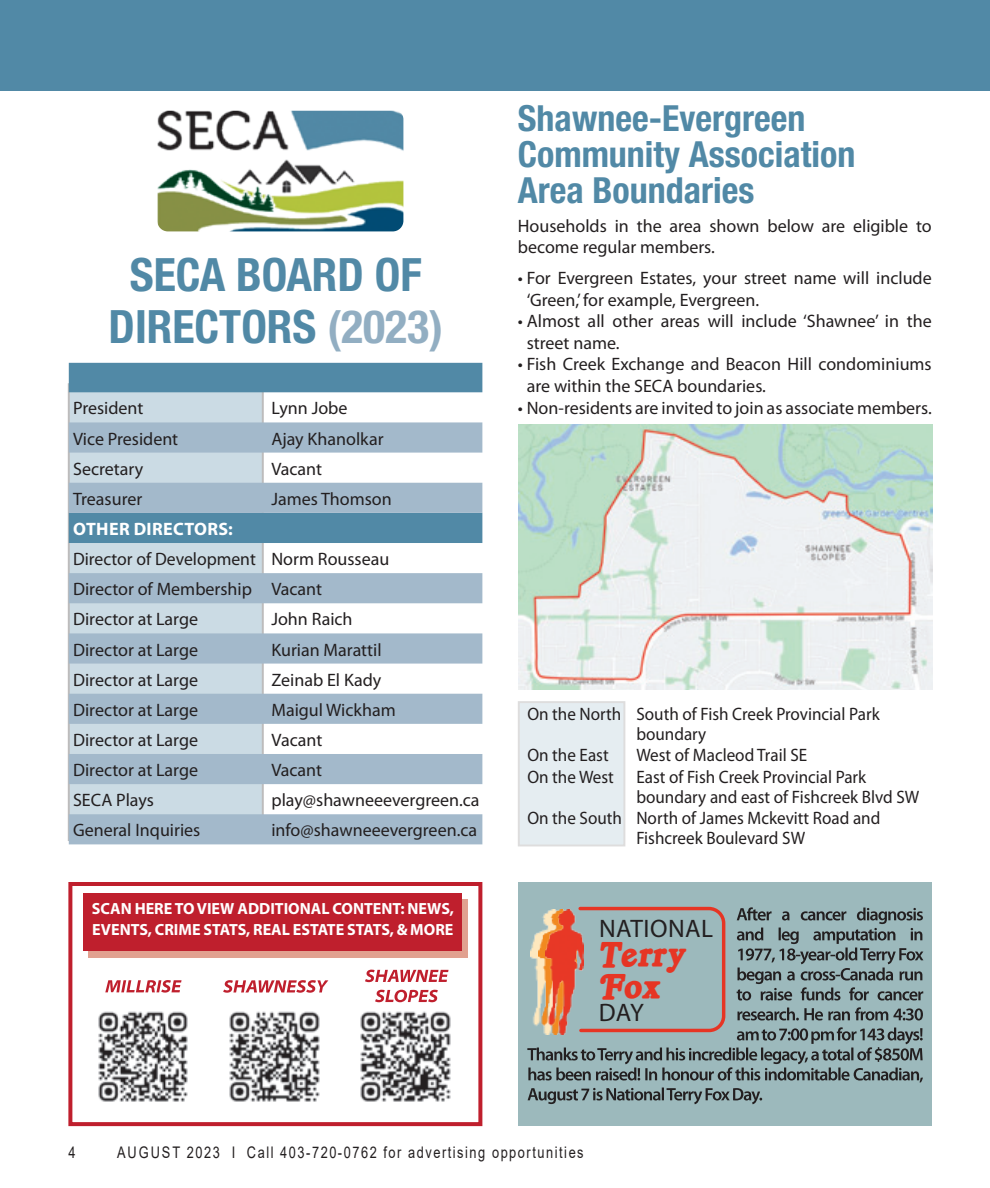
<style>
.page{position:relative;width:990px;height:1188px;background:#fff}
.page>*{position:absolute;margin:0;border:0;box-sizing:border-box;transform-origin:0 0}
.t1{font:700 condensed 46px/52px "Helvetica Neue LT Std";color:#5189a6;text-align:center}
.t2{font:39.2px/32.4px "Royal Acid";color:#e63524}
.t3{font:700 condensed 36px/36px "Helvetica Neue LT Std";color:#5189a6}
.t4{font:25.4px "Myriad Pro";letter-spacing:.02em;color:#231f20}
.t5{font:18px/21.6px "Myriad Pro";color:#231f20}
.t6{font:18px "Myriad Pro";color:#231f20;scale:.95 1}
.t7{font:700 18px "Myriad Pro";letter-spacing:.02em;color:#fff}
.t8{font:700 16.2px/20.4px "Myriad Pro";color:#fff}
.t9{font:16px "Arial";letter-spacing:.12em;color:#231f20;scale:.8 1}
.s1{color:#92aec2}
</style>
<div class="page">
<img style="left:229px;top:1011px;width:91px;height:91px">
<svg style="left:223px;top:980px;width:105px;height:13px"></svg>
<img style="left:360px;top:1011px;width:91px;height:91px">
<svg style="left:375px;top:990px;width:63px;height:12px"></svg>
<svg style="left:365px;top:970px;width:84px;height:12px"></svg>
<img style="left:98px;top:1011px;width:90px;height:91px">
<svg style="left:105px;top:980px;width:77px;height:13px"></svg>
<div style="left:0;top:0;width:990px;height:91px;background:#5189a6"></div>
<div style="left:519px;top:702px;width:105px;height:143px;background:#e5edf1"></div>
<img style="left:158px;top:111px;width:244px;height:119px">
<div style="left:152px;top:104px;width:256px;height:132px;border:5px solid #fff;border-radius:13px"></div>
<svg style="left:69px;top:363px;width:413px;height:59px"></svg>
<svg style="left:69px;top:422px;width:413px;height:422px;fill:#a3b9cb"></svg>
<img style="left:519px;top:425px;width:414px;height:265px">
<div style="left:68px;top:882px;width:414px;height:244px;border:4px solid #bf1f2d"></div>
<div style="left:88px;top:899px;width:380px;height:59px;background:#e1a190"></div>
<div style="left:84px;top:894px;width:378px;height:57px;background:#bf1f2d"></div>
<div style="left:518px;top:882px;width:414px;height:243px;background:#9cb9bc"></div>
<svg style="left:527px;top:906px;width:396px;height:198px"></svg>
<h1 class="t1" style="left:109px;top:248px;width:336px">SECA BOARD OF<br>DIRECTORS <span class="s1">(2023)</span></h1>
<p class="t5" style="left:73px;top:397px;width:72px">President</p>
<p class="t5" style="left:271px;top:397px;width:78px">Lynn Jobe</p>
<p class="t5" style="left:73px;top:427px;width:107px">Vice President</p>
<p class="t5" style="left:271px;top:427px;width:114px">Ajay Khanolkar</p>
<p class="t5" style="left:73px;top:458px;width:72px">Secretary</p>
<p class="t5" style="left:271px;top:458px;width:52px">Vacant</p>
<p class="t5" style="left:73px;top:488px;width:71px">Treasurer</p>
<p class="t5" style="left:271px;top:488px;width:122px">James Thomson</p>
<p class="t7" style="left:73px;top:517px;width:161px">OTHER DIRECTORS:</p>
<p class="t5" style="left:73px;top:544px;width:318px;line-height:30.2px">Director of Development Norm Rousseau<br>Director of Membership Vacant<br>Director at Large</p>
<p class="t5" style="left:271px;top:608px;width:83px">John Raich</p>
<p class="t5" style="left:73px;top:638px;width:127px">Director at Large</p>
<p class="t5" style="left:271px;top:638px;width:112px">Kurian Marattil</p>
<p class="t5" style="left:73px;top:669px;width:127px">Director at Large</p>
<p class="t5" style="left:271px;top:669px;width:111px">Zeinab El Kady</p>
<p class="t5" style="left:73px;top:699px;width:127px">Director at Large</p>
<p class="t5" style="left:271px;top:699px;width:126px">Maigul Wickham</p>
<p class="t5" style="left:73px;top:729px;width:127px">Director at Large</p>
<p class="t5" style="left:272px;top:729px;width:52px">Vacant</p>
<p class="t5" style="left:73px;top:759px;width:127px">Director at Large</p>
<p class="t5" style="left:271px;top:759px;width:52px">Vacant</p>
<p class="t5" style="left:73px;top:789px;width:82px">SECA Plays</p>
<p class="t5" style="left:271px;top:789px;width:210px">play@shawneeevergreen.ca</p>
<p class="t5" style="left:73px;top:819px;width:129px">General Inquiries</p>
<p class="t5" style="left:271px;top:819px;width:207px">info@shawneeevergreen.ca</p>
<p class="t8" style="left:92px;top:898px;width:364px">SCAN HERE TO VIEW ADDITIONAL CONTENT: NEWS,<br>EVENTS, CRIME STATS, REAL ESTATE STATS, &amp; MORE</p>
<h3 class="t3" style="left:518px;top:100px;width:339px">Shawnee-Evergreen<br>Community Association<br>Area Boundaries</h3>
<p class="t5" style="left:518px;top:215px;width:416px">Households in the area shown below are eligible to become regular members.</p>
<p class="t5" style="left:527px;top:267px;width:406px;text-indent:-9px">• For Evergreen Estates, your street name will include ‘Green,’ for example, Evergreen.</p>
<p class="t5" style="left:527px;top:310px;width:406px;text-indent:-9px">• Almost all other areas will include ‘Shawnee’ in the street name.</p>
<p class="t5" style="left:527px;top:353px;width:406px;text-indent:-9px">• Fish Creek Exchange and Beacon Hill condominiums are within the SECA boundaries.</p>
<p class="t5" style="left:518px;top:397px;width:416px">• Non-residents are invited to join as associate members.</p>
<p class="t6" style="left:527px;top:703px;width:372px">On the North South of Fish Creek Provincial Park</p>
<p class="t6" style="left:636px;top:723px;width:75px">boundary</p>
<p class="t6" style="left:527px;top:744px;width:87px">On the East</p>
<p class="t6" style="left:636px;top:744px;width:181px">West of Macleod Trail SE</p>
<p class="t6" style="left:527px;top:766px;width:358px">On the West East of Fish Creek Provincial Park</p>
<p class="t6" style="left:636px;top:786px;width:299px">boundary and east of Fishcreek Blvd SW</p>
<p class="t6" style="left:527px;top:807px;width:373px">On the South North of James Mckevitt Road and</p>
<p class="t6" style="left:636px;top:827px;width:179px">Fishcreek Boulevard SW</p>
<h3 class="t4" style="left:599px;top:913px;width:116px">NATIONAL</h3>
<h2 class="t2" style="left:596px;top:943px;width:89px">Terry<br>Fox</h2>
<h3 class="t4" style="left:599px;top:997px;width:46px">DAY</h3>
<p class="t9" style="left:68px;top:1141px;width:10px">4</p>
<p class="t9" style="left:117px;top:1141px;width:585px">AUGUST 2023 I Call 403-720-0762 for advertising opportunities</p>
</div>
